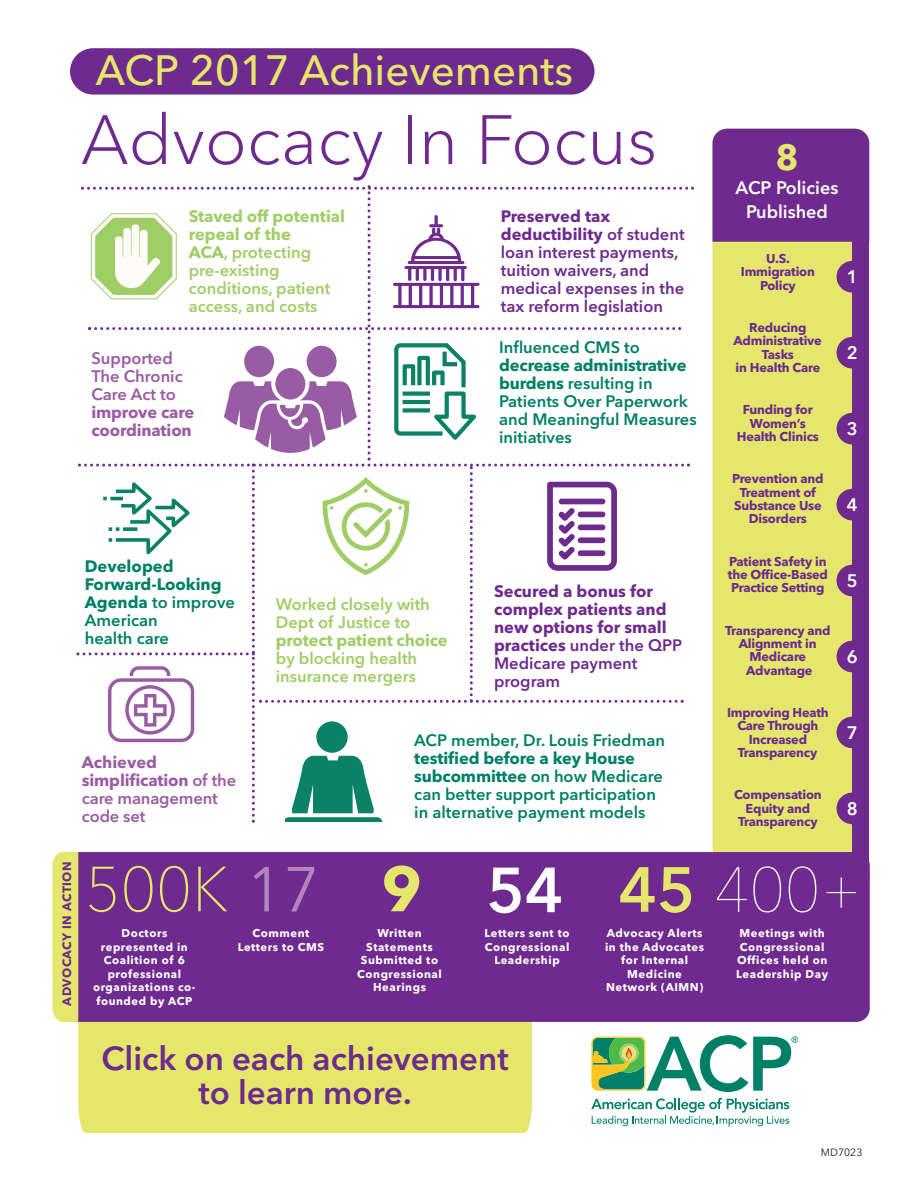
<style>
.page{position:relative;width:918px;height:1188px;background:#fff}
.page>*{position:absolute;margin:0;border:0;box-sizing:border-box;transform-origin:0 0}
.t1{font:300 69px "Avenir Next LT Pro";color:#6e2a8e}
.t2{font:100 63px "Avenir Next LT Pro";color:#e4e76b}
.t3{font:500 42px "Avenir Next LT Pro";color:#e4e76b}
.t4{font:700 36px "Avenir Next LT Pro";color:#e4e76b}
.t5{font:600 33px/34.2px "Avenir Next LT Pro";color:#6e2a8e;text-align:center}
.t6{font:600 18px/24px "Avenir Next LT Pro";color:#fff;text-align:center}
.t7{font:600 16.5px/18px "Avenir Next LT Pro";color:#008066}
.t8{font:600 16.5px/18px "Avenir Next LT Pro";color:#9fce66}
.t9{font:600 16.5px/18px "Avenir Next LT Pro";color:#6e2a8e}
.t10{font:700 16.5px/18px "Avenir Next LT Pro";color:#6e2a8e}
.t11{font:600 16.5px/18px "Avenir Next LT Pro";letter-spacing:-.01em;color:#9b5ba5}
.t12{font:700 16.5px/18px "Avenir Next LT Pro";color:#008066}
.t13{font:700 16.5px/18px "Avenir Next LT Pro";letter-spacing:-.01em;color:#9b5ba5}
.t14{font:700 16.5px "Avenir Next LT Pro";letter-spacing:-.01em;color:#9fce66}
.t15{font:700 12.75px/13.5px "Avenir Next LT Pro";letter-spacing:-.015em;color:#6e2a8e;text-align:center}
.t16{font:700 12px "Avenir Next LT Pro";letter-spacing:.04em;color:#6e2a8e}
.t17{font:700 11.25px/13.5px "Avenir Next LT Pro";letter-spacing:.05em;color:#fff;text-align:center}
.t18{font:10.5px "Avenir Next LT Pro";color:#231f20}
.s1{font-weight:700}
.s2{font-weight:600}
.s3{font-weight:400;color:#b285bc}
.s4{font-weight:600;color:#fff}
.s5{font-weight:200;color:#fff}
</style>
<div class="page">
<div style="left:712px;top:129px;width:157px;height:766px;background:#e4e76b;border-radius:14px"></div>
<div style="left:70px;top:48px;width:525px;height:47px;background:#6e2a8e;border-radius:23px"></div>
<div style="left:78px;top:1022px;width:454px;height:111px;background:#e4e76b"></div>
<div style="left:712px;top:129px;width:157px;height:113px;background:#6e2a8e"></div>
<svg style="left:591px;top:1098px;width:198px;height:29px"></svg>
<svg style="left:591px;top:1035px;width:207px;height:57px"></svg>
<div style="left:852px;top:242px;width:17px;height:622px;background:#6e2a8e"></div>
<div style="left:60px;top:852px;width:810px;height:170px;background:#6e2a8e;border-radius:14px"></div>
<div style="left:52px;top:852px;width:26px;height:170px;background:#e4e76b"></div>
<div style="left:837px;top:261px;width:31px;height:32px;background:#6e2a8e;border-radius:50%"></div>
<div style="left:837px;top:337px;width:31px;height:32px;background:#6e2a8e;border-radius:50%"></div>
<div style="left:837px;top:413px;width:31px;height:31px;background:#6e2a8e;border-radius:50%"></div>
<div style="left:837px;top:489px;width:31px;height:31px;background:#6e2a8e;border-radius:50%"></div>
<div style="left:837px;top:565px;width:31px;height:31px;background:#6e2a8e;border-radius:50%"></div>
<div style="left:837px;top:641px;width:31px;height:31px;background:#6e2a8e;border-radius:50%"></div>
<div style="left:837px;top:717px;width:31px;height:31px;background:#6e2a8e;border-radius:50%"></div>
<div style="left:837px;top:793px;width:31px;height:31px;background:#6e2a8e;border-radius:50%"></div>
<svg style="left:76px;top:185px;width:618px;height:638px"></svg>
<h3 class="t3" style="left:95px;top:55px;width:479px">ACP 2017 Achievements</h3>
<h1 class="t1" style="left:81px;top:115px;width:578px">Advocacy In Focus</h1>
<p class="t8" style="left:189px;top:209px;width:158px"><span class="s1">Staved off potential repeal of the<br>ACA</span>, protecting pre-existing conditions, patient access, and costs</p>
<p class="t9" style="left:501px;top:209px;width:185px"><span class="s1">Preserved tax deductibility</span> of student loan interest payments, tuition waivers, and medical expenses in the tax reform legislation</p>
<p class="t11" style="left:91px;top:351px;width:93px">Supported<br>The Chronic<br>Care Act to</p>
<p class="t13" style="left:91px;top:405px;width:104px">improve care coordination</p>
<p class="t7" style="left:499px;top:340px;width:142px">Influenced CMS to</p>
<p class="t7" style="left:499px;top:358px;width:199px"><span class="s1">decrease administrative burdens</span> resulting in<br>Patients Over Paperwork and Meaningful Measures initiatives</p>
<p class="t12" style="left:85px;top:559px;width:152px">Developed<br>Forward-Looking<br>Agenda <span class="s2">to improve<br>American<br>health care</span></p>
<p class="t11" style="left:82px;top:756px;width:156px"><span class="s1">Achieved simplification</span> of the care management code set</p>
<p class="t8" style="left:276px;top:597px;width:156px">Worked closely with<br>Dept of Justice to</p>
<p class="t14" style="left:276px;top:634px;width:173px">protect patient choice</p>
<p class="t8" style="left:276px;top:651px;width:143px">by blocking health insurance mergers</p>
<p class="t10" style="left:494px;top:584px;width:190px">Secured a bonus for complex patients and new options for small practices <span class="s2">under the QPP<br>Medicare payment program</span></p>
<p class="t7" style="left:414px;top:733px;width:252px">ACP member, Dr. Louis Friedman</p>
<p class="t7" style="left:414px;top:751px;width:250px"><span class="s1">testified before a key House subcommittee</span> on how Medicare can better support participation in alternative payment models</p>
<h3 class="t4" style="left:775px;top:144px;width:25px">8</h3>
<h3 class="t6" style="left:736px;top:177px;width:104px">ACP Policies<br>Published</h3>
<p class="t15" style="left:741px;top:253px;width:76px">U.S.<br>Immigration<br>Policy</p>
<p class="t15" style="left:733px;top:322px;width:90px">Reducing<br>Administrative<br>Tasks<br>in Health Care</p>
<p class="t15" style="left:737px;top:404px;width:84px">Funding for<br>Women’s<br>Health Clinics</p>
<p class="t15" style="left:732px;top:473px;width:93px">Prevention and<br>Treatment of<br>Substance Use<br>Disorders</p>
<p class="t15" style="left:728px;top:556px;width:102px;text-align:justify">Patient Safety in the Office-Based Practice Setting</p>
<p class="t15" style="left:725px;top:625px;width:107px">Transparency and<br>Alignment in<br>Medicare<br>Advantage</p>
<p class="t15" style="left:727px;top:707px;width:103px">Improving Heath<br>Care Through<br>Increased<br>Transparency</p>
<p class="t15" style="left:734px;top:790px;width:89px">Compensation<br>Equity and<br>Transparency</p>
<h3 class="t6" style="left:847px;top:267px;width:12px">1</h3>
<h3 class="t6" style="left:847px;top:343px;width:12px">2</h3>
<h3 class="t6" style="left:847px;top:419px;width:12px">3</h3>
<h3 class="t6" style="left:847px;top:495px;width:12px">4</h3>
<h3 class="t6" style="left:847px;top:571px;width:12px">5</h3>
<h3 class="t6" style="left:847px;top:647px;width:12px">6</h3>
<h3 class="t6" style="left:847px;top:723px;width:12px">7</h3>
<h3 class="t6" style="left:847px;top:799px;width:12px">8</h3>
<p class="t16" style="left:63px;top:1006px;width:146px;rotate:-90deg">ADVOCACY IN ACTION</p>
<h2 class="t2" style="left:85px;top:867px;width:779px">500K <span class="s3">17</span> <span class="s1">9</span> <span class="s4">54</span> <span class="s2">45</span> <span class="s5">400+</span></h2>
<p class="t17" style="left:93px;top:928px;width:104px">Doctors represented in<br>Coalition of 6 professional organizations co&shy;founded by ACP</p>
<p class="t17" style="left:238px;top:928px;width:88px">Comment<br>Letters to CMS</p>
<p class="t17" style="left:357px;top:928px;width:86px">Written<br>Statements<br>Submitted to<br>Congressional<br>Hearings</p>
<p class="t17" style="left:485px;top:928px;width:86px">Letters sent to<br>Congressional<br>Leadership</p>
<p class="t17" style="left:605px;top:928px;width:101px">Advocacy Alerts in the Advocates for Internal<br>Medicine<br>Network (AIMN)</p>
<p class="t17" style="left:736px;top:928px;width:93px">Meetings with<br>Congressional<br>Offices held on<br>Leadership Day</p>
<h3 class="t5" style="left:102px;top:1045px;width:408px">Click on each achievement to learn more.</h3>
<p class="t18" style="left:821px;top:1149px;width:43px">MD7023</p>
</div>
